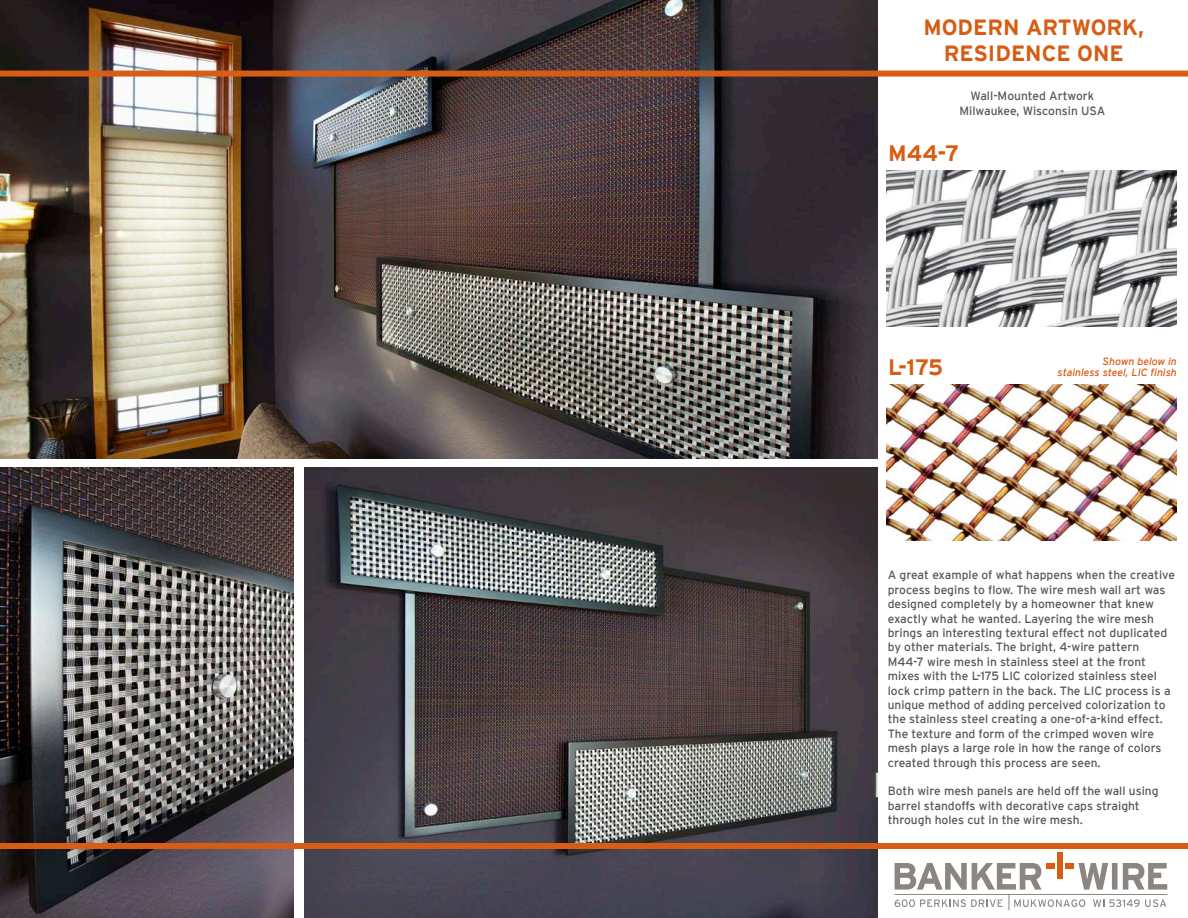
<style>
.page{position:relative;width:1188px;height:918px;background:#fff}
.page>*{position:absolute;margin:0;border:0;box-sizing:border-box;transform-origin:0 0}
.t1{font:700 22.35px "Interstate";color:#d75d14}
.t2{font:700 22.05px "Interstate";color:#d75d14}
.t3{font:12px/14.4px "Interstate";color:#57585a}
.t4{font:italic 10.5px "Interstate";color:#d75d14}
</style>
<div class="page">
<img style="left:0;top:0;width:877px;height:459px">
<img style="left:305px;top:468px;width:573px;height:450px">
<img style="left:0;top:468px;width:294px;height:450px">
<div style="left:0;top:71px;width:1188px;height:6px;background:#d75d14"></div>
<div style="left:0;top:843px;width:1188px;height:6px;background:#d75d14"></div>
<img style="left:887px;top:171px;width:290px;height:155px">
<img style="left:887px;top:385px;width:290px;height:155px">
<svg style="left:895px;top:863px;width:272px;height:47px"></svg>
<div style="left:1057px;top:853px;width:6px;height:26px;background:#d75d14"></div>
<div style="left:1046px;top:863px;width:8px;height:6px;background:#d75d14"></div>
<div style="left:1065px;top:863px;width:8px;height:6px;background:#d75d14"></div>
<p class="t2" style="left:923px;top:15px;width:222px">MODERN ARTWORK,</p>
<p class="t2" style="left:944px;top:41px;width:182px">RESIDENCE ONE</p>
<p class="t3" style="left:971px;top:89px;width:125px">Wall-Mounted Artwork</p>
<p class="t3" style="left:960px;top:103px;width:147px">Milwaukee, Wisconsin USA</p>
<p class="t1" style="left:888px;top:141px;width:73px">M44-7</p>
<p class="t1" style="left:888px;top:355px;width:56px">L-175</p>
<p class="t4" style="left:1103px;top:356px;width:76px">Shown below in</p>
<p class="t4" style="left:1058px;top:366px;width:121px">stainless steel, LIC finish</p>
<p class="t3" style="left:888px;top:568px;width:289px">A great example of what happens when the creative process begins to flow. The wire mesh wall art was designed completely by a homeowner that knew exactly what he wanted. Layering the wire mesh brings an interesting textural effect not duplicated by other materials. The bright, 4-wire pattern M44-7 wire mesh in stainless steel at the front mixes with the L-175 LIC colorized stainless steel lock crimp pattern in the back. The LIC process is a unique method of adding perceived colorization to the stainless steel creating a one-of-a-kind effect.<br>The texture and form of the crimped woven wire mesh plays a large role in how the range of colors created through this process are seen.</p>
<p class="t3" style="left:888px;top:784px;width:272px">Both wire mesh panels are held off the wall using barrel standoffs with decorative caps straight through holes cut in the wire mesh.</p>
</div>
